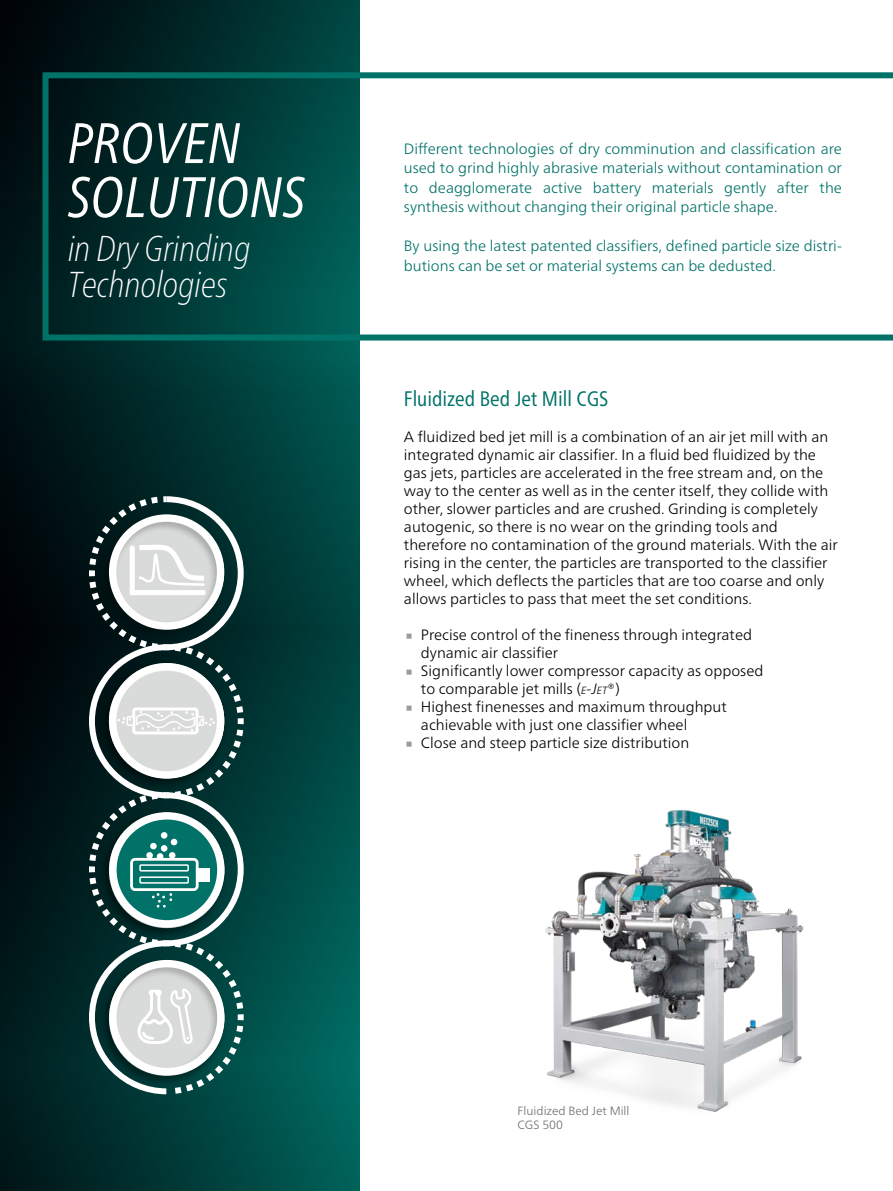
<style>
.page{position:relative;width:893px;height:1191px;background:#fff}
.page>*{position:absolute;margin:0;border:0;box-sizing:border-box;transform-origin:0 0}
.Headline_Titel_n{font:italic condensed 57px "Frutiger Neue LTW1 G";color:#fff}
.t1{font:45px "Frutiger Neue LTW1 G";color:#9c9c9d}
.Headline_Titel_n-2{font:italic 100 condensed 36px/36px "Frutiger Neue LTW1 G";color:#fff}
.Subhead_1_grün_n{font:condensed 21px "Frutiger Neue LTW1 G";color:#007268}
.Fließtext_en_n{font:300 15px/18px "Frutiger Neue LTW1 G";color:#000}
.Fließtext_de_n{font:300 15px/19.5px "Frutiger Neue LTW1 G";color:#007268;text-align:justify}
.Bildunterschrift_n{font:300 12px/14.4px "Frutiger Neue LTW1 G";color:#6e6e6e}
.s1{font-style:italic;font-size:10.5px}
.s2{font-style:italic}
</style>
<div class="page">
<img style="left:0;top:394px;width:359px;height:230px">
<img style="left:0;top:624px;width:359px;height:436px">
<img style="left:0;top:1060px;width:359px;height:131px">
<img style="left:0;top:0;width:359px;height:394px">
<svg style="left:43px;top:72px;width:850px;height:268px"></svg>
<img style="left:545px;top:810px;width:259px;height:302px">
<svg style="left:89px;top:496px;width:155px;height:598px"></svg>
<p class="Headline_Titel_n" style="left:68px;top:102px;width:174px">PROVEN</p>
<p class="Headline_Titel_n" style="left:68px;top:156px;width:239px">SOLUTIONS</p>
<p class="Headline_Titel_n-2" style="left:68px;top:227px;width:184px">in Dry Grinding<br>Technologies</p>
<p class="Fließtext_de_n" style="left:404px;top:139px;width:439px">Different technologies of dry comminution and classification are used to grind highly abrasive materials without contamination or to deagglomerate active battery materials gently after the synthesis without changing their original particle shape.</p>
<p class="Fließtext_de_n" style="left:404px;top:236px;width:439px">By using the latest patented classifiers, defined particle size distri&shy;butions can be set or material systems can be dedusted.</p>
<p class="Subhead_1_grün_n" style="left:404px;top:383px;width:206px">Fluidized Bed Jet Mill CGS</p>
<p class="Fließtext_en_n" style="left:404px;top:427px;width:435px">A fluidized bed jet mill is a combination of an air jet mill with an integrated dynamic air classifier. In a fluid bed fluidized by the gas jets, particles are accelerated in the free stream and, on the way to the center as well as in the center itself, they collide with other, slower particles and are crushed. Grinding is completely autogenic, so there is no wear on the grinding tools and therefore no contamination of the ground materials. With the air rising in the center, the particles are transported to the classifier wheel, which deflects the particles that are too coarse and only allows particles to pass that meet the set conditions.</p>
<p class="t1" style="left:404px;top:605px;width:12px">∙</p>
<p class="Fließtext_en_n" style="left:421px;top:625px;width:333px">Precise control of the fineness through integrated dynamic air classifier</p>
<p class="t1" style="left:404px;top:641px;width:12px">∙</p>
<p class="Fließtext_en_n" style="left:421px;top:661px;width:344px">Significantly lower compressor capacity as opposed to comparable jet mills (<span class="s1">e</span><span class="s2">-J</span><span class="s1">et</span>®)</p>
<p class="t1" style="left:404px;top:677px;width:12px">∙</p>
<p class="Fließtext_en_n" style="left:421px;top:697px;width:307px">Highest finenesses and maximum throughput achievable with just one classifier wheel</p>
<p class="t1" style="left:404px;top:713px;width:12px">∙</p>
<p class="Fließtext_en_n" style="left:421px;top:733px;width:270px">Close and steep particle size distribution</p>
<p class="Bildunterschrift_n" style="left:518px;top:1103px;width:113px">Fluidized Bed Jet Mill<br>CGS 500</p>
</div>
